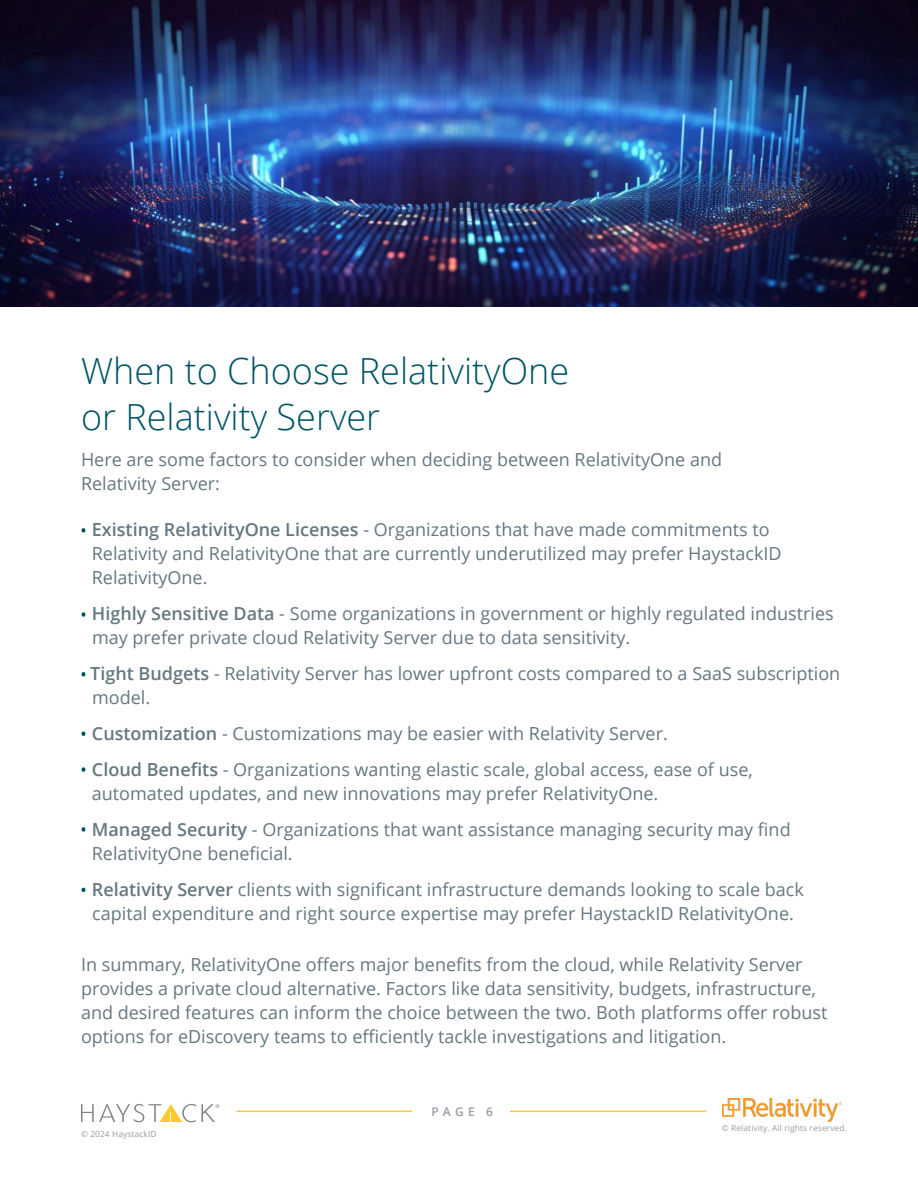
<style>
.page{position:relative;width:918px;height:1188px;background:#fff}
.page>*{position:absolute;margin:0;border:0;box-sizing:border-box;transform-origin:0 0}
.t1{font:300 36px/46.5px "Open Sans";color:#005565}
.t2{font:18px/24px "Open Sans";color:#65777f}
.t3{font:600 12px "Open Sans";color:#949ca6}
.t4{font:8.25px "Open Sans";letter-spacing:.02em;color:#949ca6}
.t5{font:5.25px "Open Sans";color:#808285}
.s1{font-weight:600}
</style>
<div class="page">
<hr style="left:237px;top:1111px;width:469px;height:1px;background:#fdc82f">
<img style="left:723px;top:1098px;width:118px;height:23px">
<svg style="left:81px;top:1104px;width:134px;height:18px"></svg>
<div style="left:412px;top:1104px;width:98px;height:24px;background:#fff"></div>
<img style="left:0;top:0;width:918px;height:307px">
<svg style="left:82px;top:612px;width:3px;height:5px"></svg>
<svg style="left:82px;top:528px;width:3px;height:5px"></svg>
<svg style="left:82px;top:672px;width:3px;height:4px"></svg>
<svg style="left:82px;top:732px;width:3px;height:4px"></svg>
<svg style="left:82px;top:767px;width:3px;height:5px"></svg>
<svg style="left:82px;top:827px;width:3px;height:5px"></svg>
<svg style="left:82px;top:888px;width:3px;height:4px"></svg>
<h1 class="t1" style="left:81px;top:351px;width:490px">When to Choose RelativityOne or Relativity Server</h1>
<p class="t2" style="left:81px;top:447px;width:643px">Here are some factors to consider when deciding between RelativityOne and<br>Relativity Server:</p>
<p class="t2" style="left:92px;top:517px;width:691px"><span class="s1">Existing RelativityOne Licenses</span> - Organizations that have made commitments to<br>Relativity and RelativityOne that are currently underutilized may prefer HaystackID<br>RelativityOne.</p>
<p class="t2" style="left:92px;top:601px;width:743px"><span class="s1">Highly Sensitive Data</span> - Some organizations in government or highly regulated industries may prefer private cloud Relativity Server due to data sensitivity.</p>
<p class="t2" style="left:90px;top:661px;width:752px"><span class="s1">Tight Budgets</span> - Relativity Server has lower upfront costs compared to a SaaS subscription model.</p>
<p class="t2" style="left:92px;top:715px;width:662px;line-height:36px"><span class="s1">Customization</span> - Customizations may be easier with Relativity Server.<br><span class="s1">Cloud Benefits</span> - Organizations wanting elastic scale, global access, ease of use,</p>
<p class="t2" style="left:92px;top:775px;width:700px;line-height:36px">automated updates, and new innovations may prefer RelativityOne.<br><span class="s1">Managed Security</span> - Organizations that want assistance managing security may find</p>
<p class="t2" style="left:92px;top:835px;width:714px;line-height:36px">RelativityOne beneficial.<br><span class="s1">Relativity Server</span> clients with significant infrastructure demands looking to scale back</p>
<p class="t2" style="left:92px;top:901px;width:703px">capital expenditure and right source expertise may prefer HaystackID RelativityOne.</p>
<p class="t2" style="left:81px;top:952px;width:748px">In summary, RelativityOne offers major benefits from the cloud, while Relativity Server provides a private cloud alternative. Factors like data sensitivity, budgets, infrastructure, and desired features can inform the choice between the two. Both platforms offer robust options for eDiscovery teams to efÏciently tackle investigations and litigation.</p>
<p class="t4" style="left:81px;top:1131px;width:77px">© 2024 HaystackID</p>
<p class="t5" style="left:215px;top:1103px;width:6px">®</p>
<p class="t3" style="left:431px;top:1107px;width:63px">PAGE 6</p>
<p class="t4" style="left:722px;top:1124px;width:126px">© Relativity. All rights reserved.</p>
</div>
